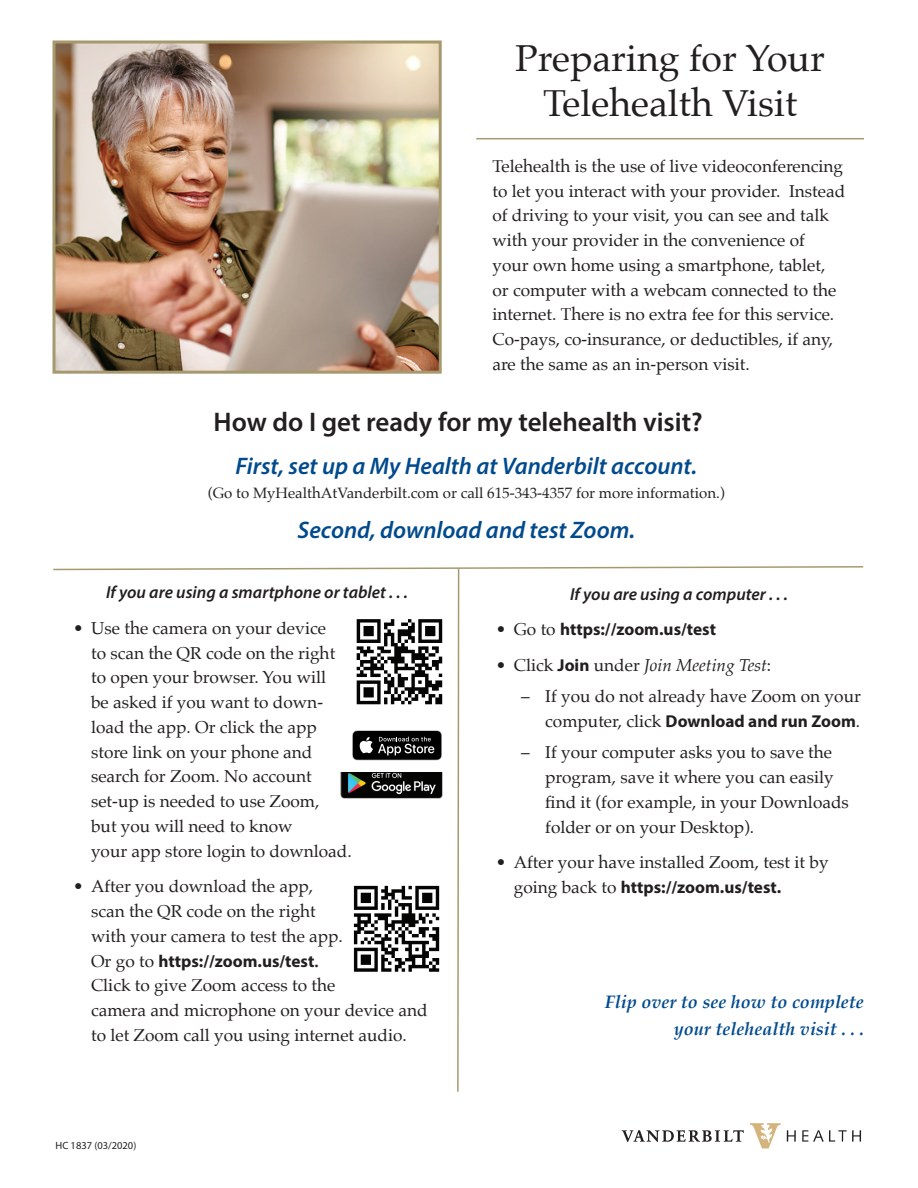
<style>
.page{position:relative;width:918px;height:1188px;background:#fff}
.page>*{position:absolute;margin:0;border:0;box-sizing:border-box;transform-origin:0 0}
.t1{font:37.5px/45px "Palatino";color:#231f20;text-align:center}
.t2{font:600 27px "Myriad Pro";color:#231f20}
.t3{font:italic 600 24px "Myriad Pro";color:#004a8d}
.t4{font:italic 700 18px/27px "Palatino";color:#004a8d;text-align:right}
.t5{font:italic 600 17.4px "Myriad Pro";color:#231f20}
.t6{font:17.25px/24.8px "Palatino";color:#231f20}
.t7{font:700 17.25px "Myriad Pro";color:#231f20}
.t8{font:italic 17.25px "Palatino";color:#231f20}
.t9{font:15px "Palatino";color:#231f20}
.t10{font:10.5px "Myriad Pro";color:#231f20}
.s1{font-family:"Palatino";font-weight:400}
.s2{font-family:"Palatino"}
.s3{font-style:normal}
.s4{font-family:"Myriad Pro";font-weight:700;font-style:normal}
</style>
<div class="page">
<img style="left:56px;top:44px;width:382px;height:326px">
<div style="left:52px;top:40px;width:390px;height:334px;border:3px solid #a7996e"></div>
<svg style="left:622px;top:1130px;width:122px;height:12px"></svg>
<svg style="left:750px;top:1123px;width:31px;height:25px"></svg>
<svg style="left:787px;top:1130px;width:9px;height:12px"></svg>
<svg style="left:802px;top:1130px;width:59px;height:12px"></svg>
<hr style="left:476px;top:138px;width:388px;height:1px;background:#a7996e">
<svg style="left:53px;top:566px;width:811px;height:526px"></svg>
<h1 class="t1" style="left:515px;top:36px;width:311px">Preparing for Your<br>Telehealth Visit</h1>
<p class="t6" style="left:492px;top:154px;width:354px">Telehealth is the use of live videoconferencing to let you interact with your provider. Instead of driving to your visit, you can see and talk with your provider in the convenience of your own home using a smartphone, tablet, or computer with a webcam connected to the internet. There is no extra fee for this service.<br>Co-pays, co-insurance, or deductibles, if any, are the same as an in-person visit.</p>
<h2 class="t2" style="left:214px;top:405px;width:491px">How do I get ready for my telehealth visit?</h2>
<h3 class="t3" style="left:235px;top:451px;width:463px">First, set up a My Health at Vanderbilt account.</h3>
<p class="t9" style="left:208px;top:480px;width:518px">(Go to MyHealthAtVanderbilt.com or call 615-343-4357 for more information.)</p>
<h3 class="t3" style="left:297px;top:515px;width:339px">Second, download and test Zoom.</h3>
<p class="t5" style="left:106px;top:581px;width:303px">If you are using a smartphone or tablet . . .</p>
<p class="t6" style="left:91px;top:616px;width:262px;text-indent:-18px">• Use the camera on your device<br>to scan the QR code on the right to open your browser. You will<br>be asked if you want to down&shy;load the app. Or click the app store link on your phone and search for Zoom. No account set-up is needed to use Zoom,<br>but you will need to know<br>your app store login to download.</p>
<p class="t6" style="left:91px;top:874px;width:253px;text-indent:-18px">• After you download the app, scan the QR code on the right with your camera to test the app.</p>
<p class="t7" style="left:91px;top:949px;width:229px"><span class="s1">Or go to</span> https://zoom.us/test<span class="s2">.</span></p>
<p class="t6" style="left:91px;top:973px;width:338px">Click to give Zoom access to the<br>camera and microphone on your device and to let Zoom call you using internet audio.</p>
<p class="t10" style="left:56px;top:1139px;width:82px">HC 1837 (03/2020)</p>
<p class="t5" style="left:570px;top:583px;width:219px">If you are using a computer . . .</p>
<p class="t7" style="left:496px;top:618px;width:222px"><span class="s1">• Go to</span> https://zoom.us/test</p>
<p class="t8" style="left:496px;top:650px;width:277px"><span class="s3">• Click</span> <span class="s4">Join</span> <span class="s3">under</span> Join Meeting Test<span class="s3">:</span></p>
<p class="t6" style="left:521px;top:684px;width:341px">– If you do not already have Zoom on your</p>
<p class="t7" style="left:545px;top:710px;width:317px"><span class="s1">computer, click</span> Download and run Zoom<span class="s1">.</span></p>
<p class="t6" style="left:545px;top:740px;width:305px;text-indent:-24px">– If your computer asks you to save the program, save it where you can easily find it (for example, in your Downloads folder or on your Desktop).</p>
<p class="t6" style="left:496px;top:850px;width:334px">• After your have installed Zoom, test it by</p>
<p class="t7" style="left:514px;top:876px;width:269px"><span class="s1">going back to</span> https://zoom.us/test.</p>
<p class="t4" style="left:605px;top:989px;width:261px">Flip over to see how to complete your telehealth visit . . .</p>
</div>
